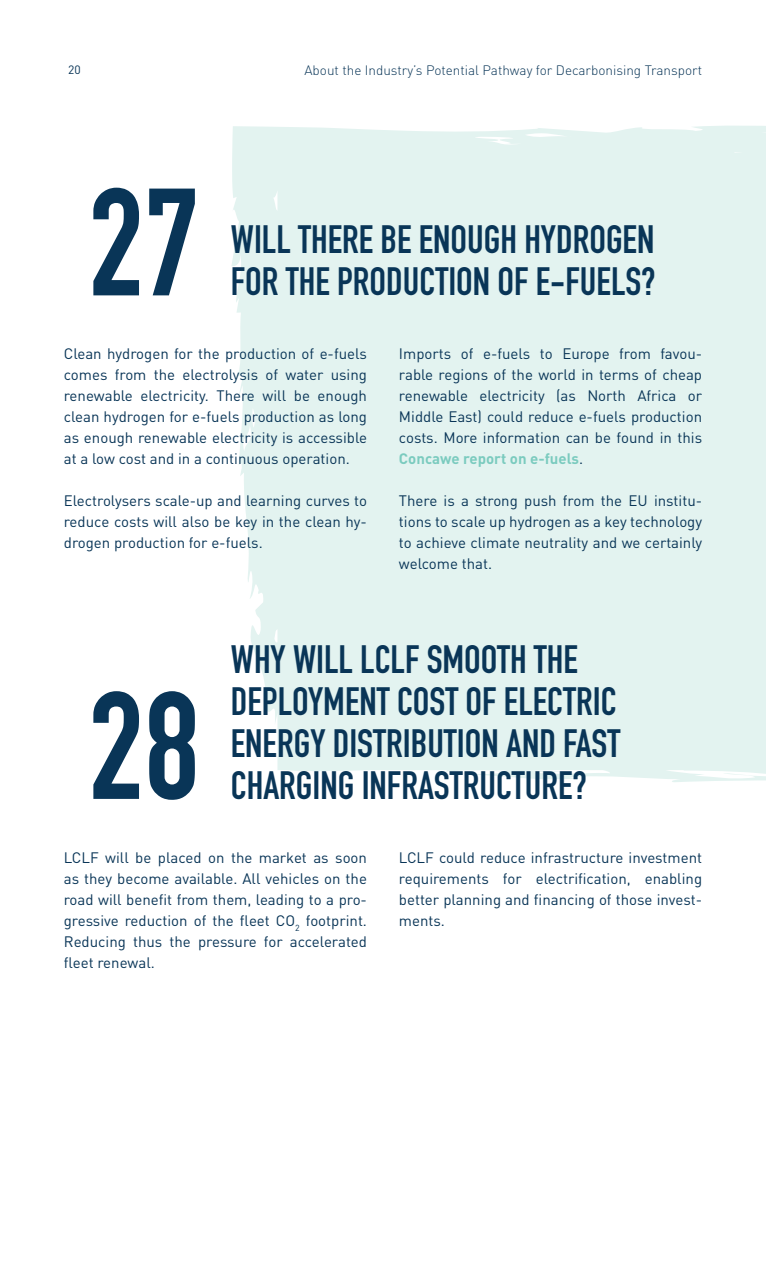
<style>
.page{position:relative;width:766px;height:1263px;background:#fff}
.page>*{position:absolute;margin:0;border:0;box-sizing:border-box;transform-origin:0 0}
.t1{font:700 150px "DIN Condensed";color:#093557}
.t2{font:700 39px/42px "DIN Condensed";color:#093557}
.t3{font:15px/21px "DIN";color:#093557;text-align:justify}
.t4{font:300 13.5px "DIN";color:#093557}
.t5{font:12px "DIN";color:#093557}
.s1{font-weight:700;color:#7bcbbf}
</style>
<div class="page">
<div style="left:231px;top:125px;width:534px;height:657px;background:#e3f3f0"></div>
<p class="t5" style="left:68px;top:62px;width:14px">20</p>
<p class="t4" style="left:304px;top:61px;width:399px">About the Industry’s Potential Pathway for Decarbonising Transport</p>
<p class="t1" style="left:88px;top:142px;width:113px">27</p>
<p class="t2" style="left:231px;top:218px;width:426px">WILL THERE BE ENOUGH HYDROGEN<br>FOR THE PRODUCTION OF E-FUELS?</p>
<p class="t3" style="left:64px;top:342px;width:304px">Clean hydrogen for the production of e-fuels comes from the electrolysis of water using renewable electricity. There will be enough clean hydrogen for e-fuels production as long as enough renewable electricity is accessible at a low cost and in a continuous operation.</p>
<p class="t3" style="left:64px;top:489px;width:304px">Electrolysers scale-up and learning curves to reduce costs will also be key in the clean hy&shy;drogen production for e-fuels.</p>
<p class="t3" style="left:399px;top:342px;width:304px">Imports of e-fuels to Europe from favou&shy;rable regions of the world in terms of cheap renewable electricity (as North Africa or Middle East) could reduce e-fuels production costs. More information can be found in this <span class="s1">Concawe report on e-fuels</span>.</p>
<p class="t3" style="left:399px;top:489px;width:304px">There is a strong push from the EU institu&shy;tions to scale up hydrogen as a key technology to achieve climate neutrality and we certainly welcome that.</p>
<p class="t1" style="left:88px;top:645px;width:113px">28</p>
<p class="t2" style="left:231px;top:638px;width:391px">WHY WILL LCLF SMOOTH THE<br>DEPLOYMENT COST OF ELECTRIC<br>ENERGY DISTRIBUTION AND FAST<br>CHARGING INFRASTRUCTURE?</p>
<p class="t3" style="left:64px;top:846px;width:304px">LCLF will be placed on the market as soon as they become available. All vehicles on the road will benefit from them, leading to a pro&shy;gressive reduction of the fleet CO<sub>2</sub> footprint.<br>Reducing thus the pressure for accelerated fleet renewal.</p>
<p class="t3" style="left:399px;top:846px;width:304px">LCLF could reduce infrastructure investment requirements for electrification, enabling better planning and financing of those invest&shy;ments.</p>
</div>
